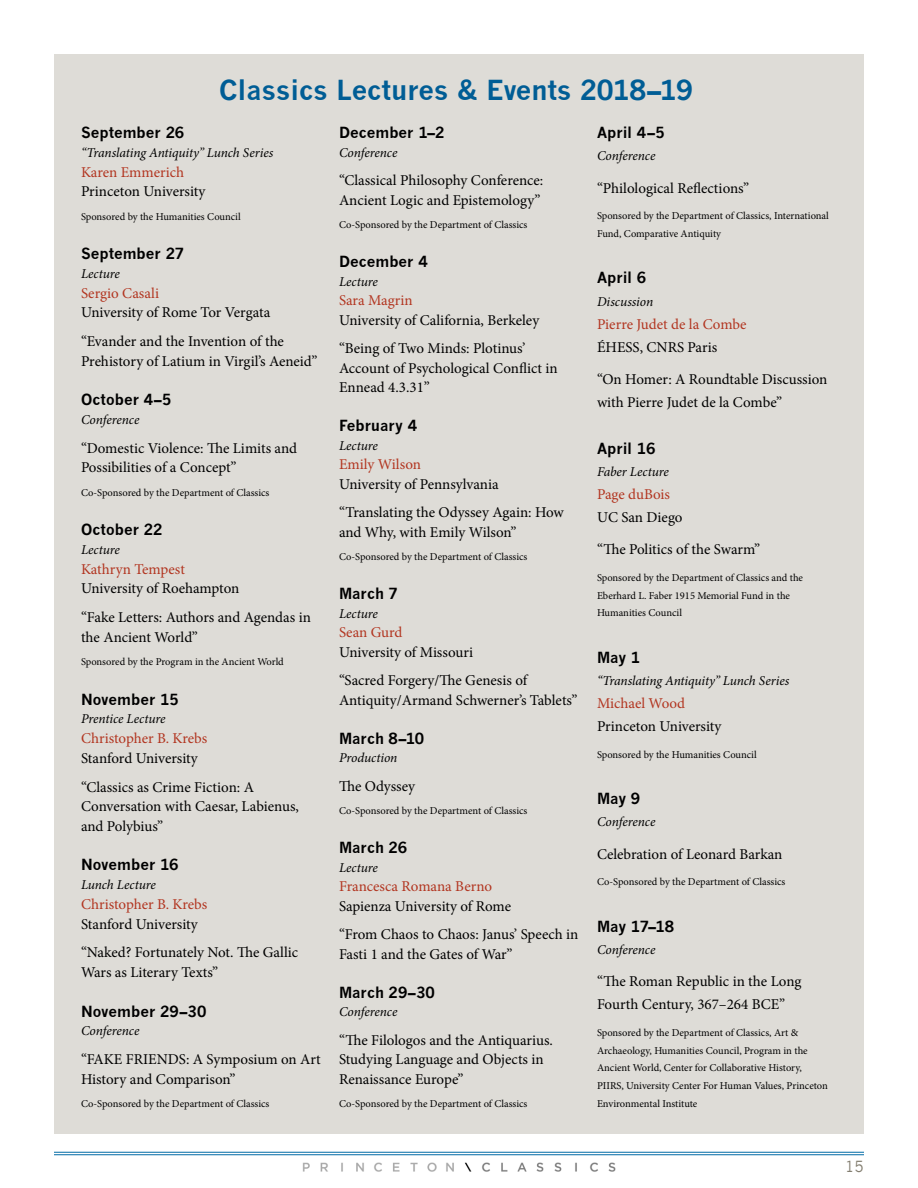
<style>
.page{position:relative;width:918px;height:1188px;background:#fff}
.page>*{position:absolute;margin:0;border:0;box-sizing:border-box;transform-origin:0 0}
.t1{font:700 27px "News Gothic";color:#005d95}
.t2{font:15px/19.5px "Minion Pro";letter-spacing:-.005em;color:#000}
.t3{font:700 15px "News Gothic";color:#000}
.t4{font:15px "Minion Pro";color:#b23520}
.t5{font:15px "News Gothic";color:#837e70}
.t6{font:italic 13.5px "Minion Pro";letter-spacing:-.01em;color:#000}
.t7{font:10.5px/17.7px "Minion Pro";color:#000}
</style>
<div class="page">
<hr style="left:54px;top:1154px;width:810px;height:1px;background:#006ba6">
<hr style="left:54px;top:1152px;width:810px;height:1px;background:#006ba6">
<img style="left:302px;top:1162px;width:314px;height:10px">
<div style="left:54px;top:54px;width:810px;height:1080px;background:#dedcd7"></div>
<h1 class="t1" style="left:219px;top:74px;width:476px">Classics Lectures &amp; Events 2018–19</h1>
<p class="t3" style="left:81px;top:124px;width:105px">September 26</p>
<p class="t6" style="left:81px;top:144px;width:194px">“Translating Antiquity” Lunch Series</p>
<p class="t4" style="left:81px;top:162px;width:105px">Karen Emmerich</p>
<p class="t2" style="left:81px;top:182px;width:126px">Princeton University</p>
<p class="t7" style="left:81px;top:208px;width:161px">Sponsored by the Humanities Council</p>
<p class="t3" style="left:81px;top:245px;width:105px">September 27</p>
<p class="t6" style="left:81px;top:264px;width:40px">Lecture</p>
<p class="t4" style="left:81px;top:283px;width:80px">Sergio Casali</p>
<p class="t2" style="left:81px;top:298px;width:204px;line-height:28.7px">University of Rome Tor Vergata “Evander and the Invention of the</p>
<p class="t2" style="left:81px;top:351px;width:238px">Prehistory of Latium in Virgil’s Aeneid”</p>
<p class="t3" style="left:81px;top:391px;width:92px">October 4–5</p>
<p class="t6" style="left:81px;top:410px;width:60px">Conference</p>
<p class="t2" style="left:81px;top:438px;width:218px">“Domestic Violence: The Limits and<br>Possibilities of a Concept”</p>
<p class="t7" style="left:81px;top:484px;width:190px">Co-Sponsored by the Department of Classics</p>
<p class="t3" style="left:81px;top:521px;width:83px">October 22</p>
<p class="t6" style="left:81px;top:540px;width:40px">Lecture</p>
<p class="t4" style="left:81px;top:559px;width:105px">Kathryn Tempest</p>
<p class="t2" style="left:81px;top:574px;width:231px;line-height:28.7px">University of Roehampton<br>“Fake Letters: Authors and Agendas in</p>
<p class="t2" style="left:81px;top:627px;width:118px">the Ancient World”</p>
<p class="t7" style="left:81px;top:653px;width:204px">Sponsored by the Program in the Ancient World</p>
<p class="t3" style="left:81px;top:690px;width:99px">November 15</p>
<p class="t6" style="left:81px;top:710px;width:86px">Prentice Lecture</p>
<p class="t4" style="left:81px;top:728px;width:128px">Christopher B. Krebs</p>
<p class="t2" style="left:81px;top:744px;width:175px;line-height:28.7px">Stanford University “Classics as Crime Fiction: A</p>
<p class="t2" style="left:81px;top:797px;width:220px">Conversation with Caesar, Labienus, and Polybius”</p>
<p class="t3" style="left:81px;top:856px;width:99px">November 16</p>
<p class="t6" style="left:81px;top:876px;width:76px">Lunch Lecture</p>
<p class="t4" style="left:81px;top:894px;width:128px">Christopher B. Krebs</p>
<p class="t2" style="left:81px;top:909px;width:219px;line-height:28.8px">Stanford University<br>“Naked? Fortunately Not. The Gallic</p>
<p class="t2" style="left:81px;top:963px;width:139px">Wars as Literary Texts”</p>
<p class="t3" style="left:81px;top:1002px;width:127px">November 29–30</p>
<p class="t6" style="left:81px;top:1022px;width:60px">Conference</p>
<p class="t2" style="left:81px;top:1049px;width:241px">“FAKE FRIENDS: A Symposium on Art<br>History and Comparison”</p>
<p class="t7" style="left:81px;top:1095px;width:190px">Co-Sponsored by the Department of Classics</p>
<p class="t3" style="left:339px;top:124px;width:107px">December 1–2</p>
<p class="t6" style="left:339px;top:143px;width:60px">Conference</p>
<p class="t2" style="left:339px;top:171px;width:206px">“Classical Philosophy Conference:<br>Ancient Logic and Epistemology”</p>
<p class="t7" style="left:339px;top:216px;width:190px">Co-Sponsored by the Department of Classics</p>
<p class="t3" style="left:339px;top:252px;width:90px">December 4</p>
<p class="t6" style="left:339px;top:272px;width:40px">Lecture</p>
<p class="t4" style="left:339px;top:290px;width:75px">Sara Magrin</p>
<p class="t2" style="left:339px;top:306px;width:202px;line-height:28.5px">University of California, Berkeley “Being of Two Minds: Plotinus’</p>
<p class="t2" style="left:339px;top:358px;width:220px">Account of Psychological Conflict in<br>Ennead 4.3.31”</p>
<p class="t3" style="left:339px;top:417px;width:80px">February 4</p>
<p class="t6" style="left:339px;top:436px;width:40px">Lecture</p>
<p class="t4" style="left:339px;top:455px;width:84px">Emily Wilson</p>
<p class="t2" style="left:339px;top:470px;width:226px;line-height:28.5px">University of Pennsylvania “Translating the Odyssey Again: How</p>
<p class="t2" style="left:339px;top:522px;width:179px">and Why, with Emily Wilson”</p>
<p class="t7" style="left:339px;top:548px;width:190px">Co-Sponsored by the Department of Classics</p>
<p class="t3" style="left:339px;top:584px;width:60px">March 7</p>
<p class="t6" style="left:339px;top:604px;width:40px">Lecture</p>
<p class="t4" style="left:339px;top:622px;width:65px">Sean Gurd</p>
<p class="t2" style="left:339px;top:638px;width:190px;line-height:28.5px">University of Missouri<br>“Sacred Forgery/The Genesis of</p>
<p class="t2" style="left:339px;top:690px;width:240px">Antiquity/Armand Schwerner’s Tablets”</p>
<p class="t3" style="left:339px;top:729px;width:87px">March 8–10</p>
<p class="t6" style="left:339px;top:749px;width:60px">Production</p>
<p class="t2" style="left:339px;top:776px;width:78px">The Odyssey</p>
<p class="t7" style="left:339px;top:802px;width:190px">Co-Sponsored by the Department of Classics</p>
<p class="t3" style="left:339px;top:838px;width:70px">March 26</p>
<p class="t6" style="left:339px;top:858px;width:40px">Lecture</p>
<p class="t4" style="left:339px;top:876px;width:155px">Francesca Romana Berno</p>
<p class="t2" style="left:339px;top:892px;width:241px;line-height:28.5px">Sapienza University of Rome<br>“From Chaos to Chaos: Janus’ Speech in</p>
<p class="t2" style="left:339px;top:944px;width:175px">Fasti 1 and the Gates of War”</p>
<p class="t3" style="left:339px;top:983px;width:97px">March 29–30</p>
<p class="t6" style="left:339px;top:1003px;width:60px">Conference</p>
<p class="t2" style="left:339px;top:1030px;width:215px">“The Filologos and the Antiquarius.<br>Studying Language and Objects in<br>Renaissance Europe”</p>
<p class="t7" style="left:339px;top:1095px;width:190px">Co-Sponsored by the Department of Classics</p>
<p class="t3" style="left:597px;top:124px;width:69px">April 4–5</p>
<p class="t6" style="left:597px;top:147px;width:60px">Conference</p>
<p class="t2" style="left:597px;top:178px;width:154px">“Philological Reflections”</p>
<p class="t7" style="left:597px;top:207px;width:233px">Sponsored by the Department of Classics, International<br>Fund, Comparative Antiquity</p>
<p class="t3" style="left:597px;top:269px;width:51px">April 6</p>
<p class="t6" style="left:597px;top:292px;width:58px">Discussion</p>
<p class="t4" style="left:597px;top:314px;width:151px">Pierre Judet de la Combe</p>
<p class="t2" style="left:597px;top:331px;width:232px;line-height:32.1px">ÉHESS, CNRS Paris<br>“On Homer: A Roundtable Discussion</p>
<p class="t2" style="left:597px;top:393px;width:187px">with Pierre Judet de la Combe”</p>
<p class="t3" style="left:597px;top:439px;width:60px">April 16</p>
<p class="t6" style="left:597px;top:462px;width:73px">Faber Lecture</p>
<p class="t4" style="left:597px;top:484px;width:75px">Page duBois</p>
<p class="t2" style="left:597px;top:501px;width:165px;line-height:32.1px">UC San Diego<br>“The Politics of the Swarm”</p>
<p class="t7" style="left:597px;top:569px;width:208px">Sponsored by the Department of Classics and the<br>Eberhard L. Faber 1915 Memorial Fund in the<br>Humanities Council</p>
<p class="t3" style="left:597px;top:648px;width:45px">May 1</p>
<p class="t6" style="left:597px;top:671px;width:194px">“Translating Antiquity” Lunch Series</p>
<p class="t4" style="left:597px;top:693px;width:90px">Michael Wood</p>
<p class="t2" style="left:597px;top:717px;width:126px">Princeton University</p>
<p class="t7" style="left:597px;top:746px;width:161px">Sponsored by the Humanities Council</p>
<p class="t3" style="left:597px;top:790px;width:45px">May 9</p>
<p class="t6" style="left:597px;top:813px;width:60px">Conference</p>
<p class="t2" style="left:597px;top:844px;width:187px">Celebration of Leonard Barkan</p>
<p class="t7" style="left:597px;top:873px;width:190px">Co-Sponsored by the Department of Classics</p>
<p class="t3" style="left:597px;top:917px;width:79px">May 17–18</p>
<p class="t6" style="left:597px;top:940px;width:60px">Conference</p>
<p class="t2" style="left:597px;top:970px;width:206px;line-height:23.1px">“The Roman Republic in the Long<br>Fourth Century, 367–264 BCE”</p>
<p class="t7" style="left:597px;top:1024px;width:232px">Sponsored by the Department of Classics, Art &amp; Archaeology, Humanities Council, Program in the Ancient World, Center for Collaborative History, PIIRS, University Center For Human Values, Princeton Environmental Institute</p>
<p class="t5" style="left:845px;top:1158px;width:20px">15</p>
</div>
